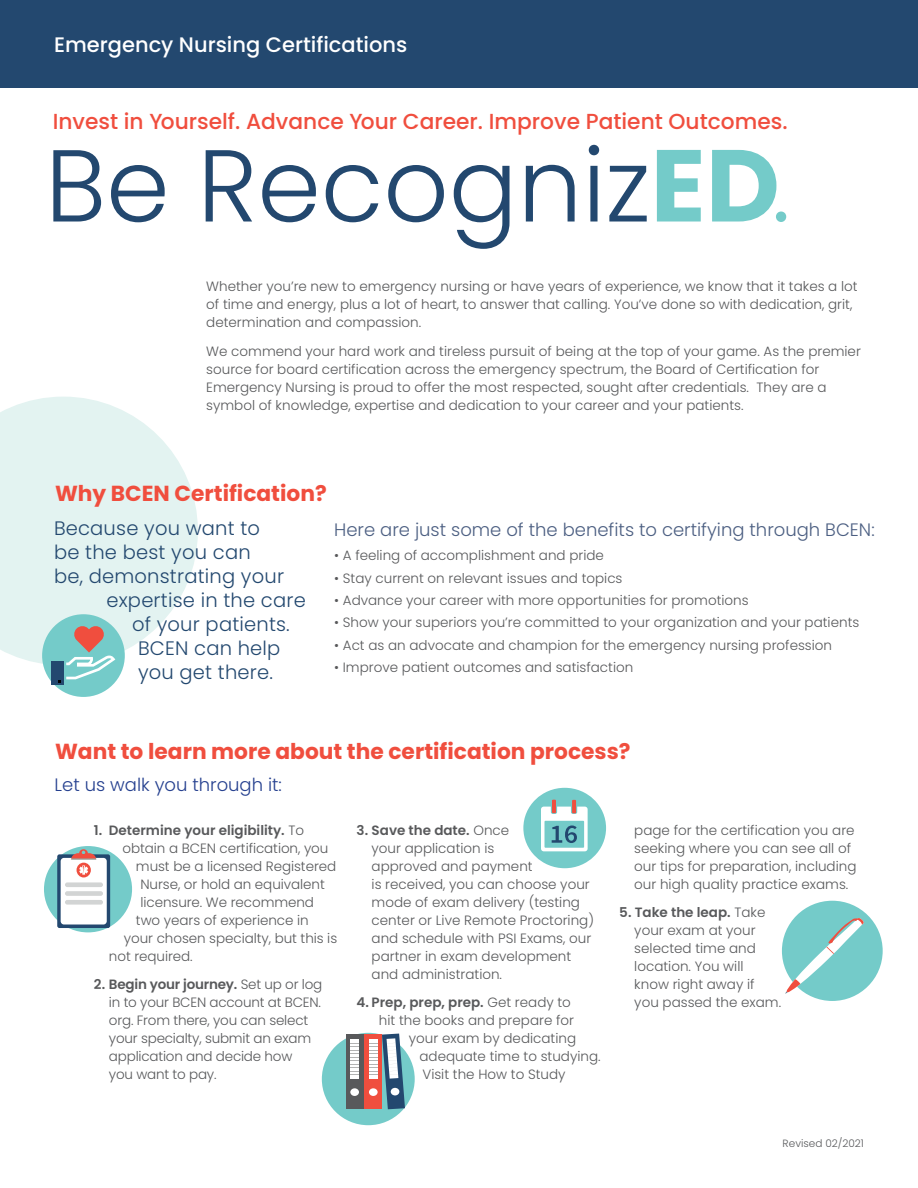
<style>
.page{position:relative;width:918px;height:1188px;background:#fff}
.page>*{position:absolute;margin:0;border:0;box-sizing:border-box;transform-origin:0 0}
.t1{font:300 102px "Poppins";color:#23486f}
.t2{font:700 21.75px "Poppins";color:#f04e3e}
.t3{font:500 21.75px "Poppins";color:#f04e3e}
.t4{font:500 21px "Poppins";color:#fff}
.t5{font:300 19.5px "Poppins";letter-spacing:.01em;color:#23486f}
.t6{font:300 18px "Poppins";color:#4c5f82}
.t7{font:300 18px "Poppins";color:#25408f}
.t8{font:300 13.5px/18px "Poppins";color:#58595b}
.t9{font:600 13.5px "Poppins";color:#58595b}
.t10{font:300 10.5px "Poppins";color:#58595b}
.s1{font-weight:700;color:#74cbc9}
.s2{color:#74cbc9}
.s3{font-weight:300}
.s4{font-weight:600}
</style>
<div class="page">
<div style="left:0;top:0;width:918px;height:88px;background:#23486f"></div>
<svg style="left:0;top:397px;width:198px;height:267px;fill:#e3f3f1"></svg>
<div style="left:44px;top:846px;width:88px;height:86px;background:#74cbc9;border-radius:50%"></div>
<div style="left:523px;top:788px;width:83px;height:80px;background:#74cbc9;border-radius:50%"></div>
<div style="left:322px;top:1033px;width:93px;height:92px;background:#74cbc9;border-radius:50%"></div>
<div style="left:782px;top:901px;width:101px;height:100px;background:#74cbc9;border-radius:50%"></div>
<svg style="left:785px;top:918px;width:79px;height:76px"></svg>
<div style="left:346px;top:1034px;width:17px;height:75px;background:#58595b"></div>
<div style="left:350px;top:1039px;width:9px;height:40px;background:#fff"></div>
<div style="left:365px;top:1034px;width:17px;height:75px;background:#f04e3e"></div>
<div style="left:350px;top:1088px;width:9px;height:8px;background:#fff;border-radius:50%"></div>
<svg style="left:350px;top:1043px;width:9px;height:32px"></svg>
<svg style="left:369px;top:1034px;width:36px;height:75px"></svg>
<hr style="left:552px;top:800px;width:4px;height:13px;background:#f04e3e">
<hr style="left:572px;top:800px;width:4px;height:13px;background:#f04e3e">
<svg style="left:541px;top:807px;width:47px;height:44px"></svg>
<div style="left:57px;top:854px;width:53px;height:74px;background:linear-gradient(to right,#22486f,#254a71);border-radius:2px"></div>
<div style="left:61px;top:858px;width:46px;height:67px;background:#fff;border-radius:3px"></div>
<svg style="left:71px;top:849px;width:25px;height:11px"></svg>
<div style="left:65px;top:882px;width:38px;height:5px;background:#d2d4d4;border-radius:2px"></div>
<div style="left:65px;top:891px;width:38px;height:5px;background:#d2d4d4;border-radius:2px"></div>
<div style="left:65px;top:900px;width:38px;height:5px;background:#d2d4d4;border-radius:2px"></div>
<div style="left:77px;top:863px;width:14px;height:14px;background:#f04e3e;border-radius:50%"></div>
<svg style="left:79px;top:866px;width:9px;height:9px"></svg>
<div style="left:42px;top:614px;width:83px;height:83px;background:#74cbc9;border-radius:50%"></div>
<div style="left:52px;top:662px;width:12px;height:23px;background:#23486f"></div>
<svg style="left:58px;top:625px;width:57px;height:57px"></svg>
<h3 class="t4" style="left:54px;top:32px;width:355px">Emergency Nursing Certifications</h3>
<h2 class="t3" style="left:53px;top:109px;width:736px">Invest in Yourself. Advance Your Career. Improve Patient Outcomes.</h2>
<h1 class="t1" style="left:45px;top:127px;width:747px">Be Recogniz<span class="s1">ED</span><span class="s2">.</span></h1>
<p class="t8" style="left:206px;top:277px;width:653px">Whether you’re new to emergency nursing or have years of experience, we know that it takes a lot of time and energy, plus a lot of heart, to answer that calling. You’ve done so with dedication, grit, determination and compassion.</p>
<p class="t8" style="left:206px;top:342px;width:656px">We commend your hard work and tireless pursuit of being at the top of your game. As the premier source for board certification across the emergency spectrum, the Board of Certification for Emergency Nursing is proud to offer the most respected, sought after credentials. They are a symbol of knowledge, expertise and dedication to your career and your patients.</p>
<h2 class="t2" style="left:55px;top:481px;width:273px">Why BCEN Certification?</h2>
<h3 class="t5" style="left:54px;top:516px;width:208px">Because you want to</h3>
<h3 class="t5" style="left:54px;top:540px;width:198px">be the best you can</h3>
<h3 class="t5" style="left:54px;top:564px;width:232px">be, demonstrating your</h3>
<h3 class="t5" style="left:106px;top:588px;width:201px">expertise in the care</h3>
<h3 class="t5" style="left:132px;top:612px;width:159px">of your patients.</h3>
<h3 class="t5" style="left:138px;top:636px;width:144px">BCEN can help</h3>
<h3 class="t5" style="left:138px;top:660px;width:137px">you get there.</h3>
<h3 class="t6" style="left:334px;top:519px;width:542px">Here are just some of the benefits to certifying through BCEN:</h3>
<p class="t8" style="left:334px;top:547px;width:271px">• A feeling of accomplishment and pride</p>
<p class="t8" style="left:334px;top:569px;width:290px">• Stay current on relevant issues and topics</p>
<p class="t8" style="left:334px;top:591px;width:416px">• Advance your career with more opportunities for promotions</p>
<p class="t8" style="left:334px;top:614px;width:527px">• Show your superiors you’re committed to your organization and your patients</p>
<p class="t8" style="left:334px;top:636px;width:499px">• Act as an advocate and champion for the emergency nursing profession</p>
<p class="t8" style="left:334px;top:658px;width:301px">• Improve patient outcomes and satisfaction</p>
<h2 class="t2" style="left:55px;top:738px;width:577px">Want to learn more about the certification process?</h2>
<h3 class="t7" style="left:55px;top:774px;width:229px">Let us walk you through it:</h3>
<p class="t9" style="left:94px;top:822px;width:212px">1. Determine your eligibility. <span class="s3">To</span></p>
<p class="t8" style="left:122px;top:839px;width:208px">obtain a BCEN certification, you</p>
<p class="t8" style="left:136px;top:857px;width:202px">must be a licensed Registered</p>
<p class="t8" style="left:140px;top:875px;width:186px">Nurse, or hold an equivalent</p>
<p class="t8" style="left:140px;top:893px;width:175px">licensure. We recommend</p>
<p class="t8" style="left:136px;top:911px;width:174px">two years of experience in</p>
<p class="t8" style="left:124px;top:929px;width:215px">your chosen specialty, but this is</p>
<p class="t8" style="left:109px;top:947px;width:85px">not required.</p>
<p class="t8" style="left:109px;top:976px;width:215px;text-indent:-15px"><span class="s4">2. Begin your journey.</span> Set up or log in to your BCEN account at BCEN. org. From there, you can select your specialty, submit an exam application and decide how<br>you want to pay.</p>
<p class="t8" style="left:372px;top:821px;width:224px;text-indent:-15px"><span class="s4">3. Save the date.</span> Once<br>your application is<br>approved and payment<br>is received, you can choose your mode of exam delivery (testing center or Live Remote Proctoring) and schedule with PSI Exams, our partner in exam development and administration.</p>
<p class="t9" style="left:357px;top:995px;width:216px">4. Prep, prep, prep. <span class="s3">Get ready to</span></p>
<p class="t8" style="left:379px;top:1012px;width:197px">hit the books and prepare for</p>
<p class="t8" style="left:409px;top:1030px;width:169px">your exam by dedicating</p>
<p class="t8" style="left:419px;top:1048px;width:183px">adequate time to studying.</p>
<p class="t8" style="left:422px;top:1066px;width:145px">Visit the How to Study</p>
<p class="t8" style="left:634px;top:821px;width:224px">page for the certification you are seeking where you can see all of our tips for preparation, including our high quality practice exams.</p>
<p class="t8" style="left:634px;top:904px;width:148px;text-indent:-15px"><span class="s4">5. Take the leap.</span> Take your exam at your selected time and location. You will know right away if you passed the exam.</p>
<p class="t10" style="left:783px;top:1138px;width:83px">Revised 02/2021</p>
</div>
